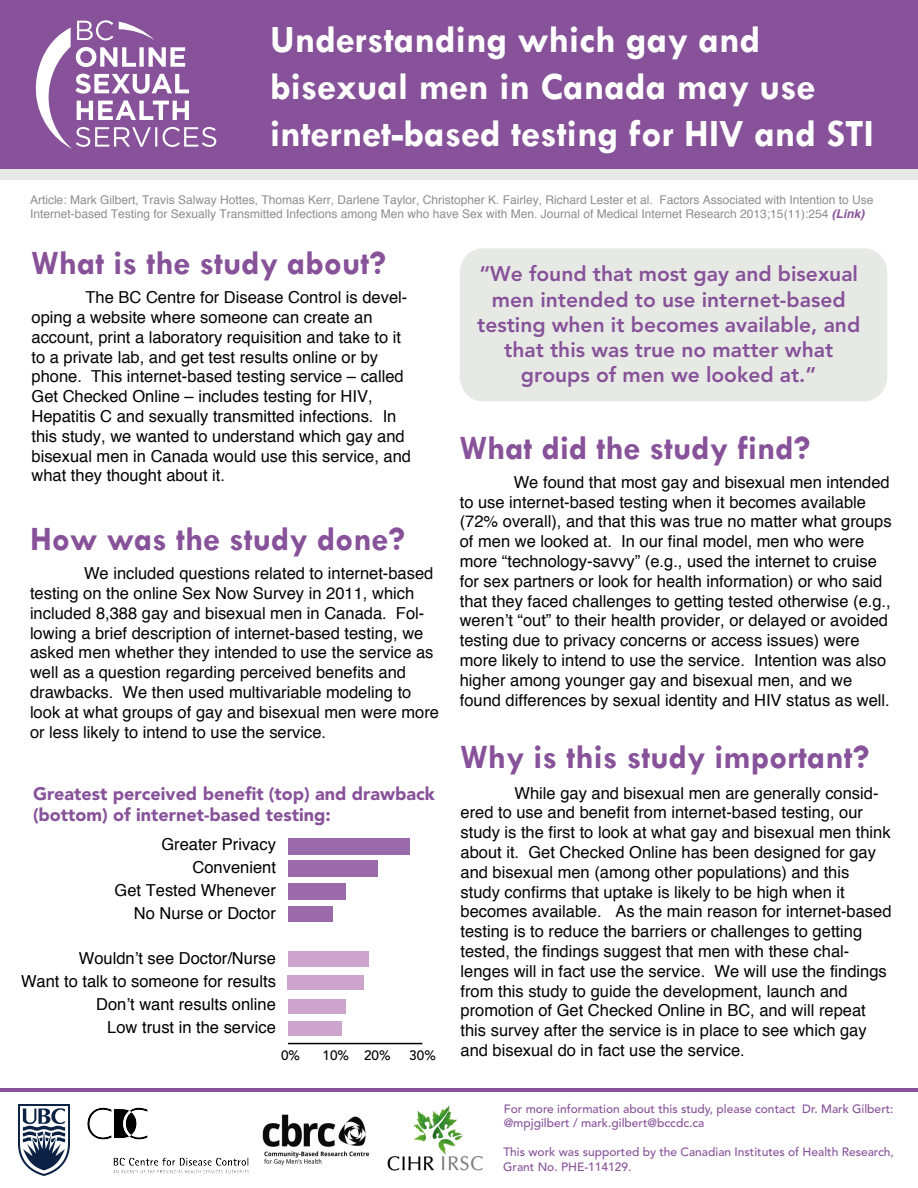
<style>
.page{position:relative;width:918px;height:1188px;background:#fff}
.page>*{position:absolute;margin:0;border:0;box-sizing:border-box;transform-origin:0 0}
.t1{font:700 39px/46.8px "Tw Cen";color:#fff}
.t2{font:700 34.5px "Tw Cen";color:#875299}
.t3{font:800 21px/25.2px "Avenir LT Std";color:#875299;text-align:center}
.t4{font:900 18px/21.6px "Avenir LT Std";color:#875299}
.t5{font:16.5px/19.8px "Helvetica";color:#040305}
.t6{font:16.5px/22.8px "Helvetica";color:#000;text-align:right}
.t7{font:500 13.5px "Avenir LT Std";color:#000}
.t8{font:12px/14.4px "Helvetica";color:#8e8e8e}
.t9{font:500 12px/14.4px "Avenir LT Std";color:#875299}
.s1{font-weight:700;font-style:italic;color:#875299}
</style>
<div class="page">
<img style="left:18px;top:1105px;width:52px;height:70px">
<hr style="left:0;top:1089px;width:918px;height:3px;background:#875299">
<img style="left:387px;top:1107px;width:96px;height:64px">
<svg style="left:87px;top:1107px;width:162px;height:67px"></svg>
<img style="left:262px;top:1114px;width:107px;height:52px">
<div style="left:288px;top:838px;width:121px;height:17px;background:#9a6aaa"></div>
<div style="left:288px;top:861px;width:90px;height:16px;background:#9a6aaa"></div>
<div style="left:288px;top:883px;width:58px;height:17px;background:#9a6aaa"></div>
<div style="left:288px;top:906px;width:45px;height:16px;background:#9a6aaa"></div>
<div style="left:288px;top:951px;width:81px;height:16px;background:#cca4cc"></div>
<div style="left:288px;top:975px;width:76px;height:15px;background:#cca4cc"></div>
<div style="left:288px;top:999px;width:58px;height:15px;background:#cca4cc"></div>
<div style="left:288px;top:1022px;width:53px;height:14px;background:#cca4cc"></div>
<hr style="left:288px;top:1043px;width:134px;height:1px;background:#000">
<div style="left:460px;top:248px;width:427px;height:153px;background:#e7e9e5"></div>
<div style="left:0;top:0;width:918px;height:170px;background:#875299"></div>
<svg style="left:35px;top:20px;width:181px;height:129px"></svg>
<div style="left:0;top:170px;width:918px;height:10px;background:#e7e9e5"></div>
<h1 class="t1" style="left:270px;top:16px;width:606px">Understanding which gay and bisexual men in Canada may use internet-based testing for HIV and STI</h1>
<p class="t8" style="left:30px;top:193px;width:845px">Article: Mark Gilbert, Travis Salway Hottes, Thomas Kerr, Darlene Taylor, Christopher K. Fairley, Richard Lester et al. Factors Associated with Intention to Use<br>Internet-based Testing for Sexually Transmitted Infections among Men who have Sex with Men. Journal of Medical Internet Research 2013;15(11):254 <span class="s1">(Link)</span></p>
<h2 class="t2" style="left:32px;top:243px;width:356px">What is the study about?</h2>
<p class="t5" style="left:32px;top:288px;width:381px;text-indent:54px">The BC Centre for Disease Control is devel&shy;oping a website where someone can create an account, print a laboratory requisition and take to it to a private lab, and get test results online or by phone. This internet-based testing service – called Get Checked Online – includes testing for HIV, Hepatitis C and sexually transmitted infections. In this study, we wanted to understand which gay and bisexual men in Canada would use this service, and what they thought about it.</p>
<h2 class="t2" style="left:30px;top:519px;width:377px">How was the study done?</h2>
<p class="t5" style="left:30px;top:564px;width:411px;text-indent:54px">We included questions related to internet-based testing on the online Sex Now Survey in 2011, which included 8,388 gay and bisexual men in Canada. Fol&shy;lowing a brief description of internet-based testing, we asked men whether they intended to use the service as well as a question regarding perceived benefits and drawbacks. We then used multivariable modeling to look at what groups of gay and bisexual men were more or less likely to intend to use the service.</p>
<p class="t4" style="left:33px;top:782px;width:403px">Greatest perceived benefit (top) and drawback (bottom) of internet-based testing:</p>
<p class="t6" style="left:115px;top:834px;width:163px">Greater Privacy<br>Convenient<br>Get Tested Whenever<br>No Nurse or Doctor</p>
<p class="t6" style="left:21px;top:948px;width:256px">Wouldn’t see Doctor/Nurse<br>Want to talk to someone for results<br>Don’t want results online<br>Low trust in the service</p>
<p class="t7" style="left:281px;top:1048px;width:21px">0%</p>
<p class="t7" style="left:323px;top:1048px;width:70px">10% 20%</p>
<p class="t7" style="left:409px;top:1048px;width:28px">30%</p>
<p class="t3" style="left:477px;top:262px;width:385px">“We found that most gay and bisexual men intended to use internet-based testing when it becomes available, and that this was true no matter what groups of men we looked at.”</p>
<h2 class="t2" style="left:460px;top:427px;width:352px">What did the study find?</h2>
<p class="t5" style="left:460px;top:473px;width:433px;text-indent:54px">We found that most gay and bisexual men intended to use internet-based testing when it becomes available (72% overall), and that this was true no matter what groups of men we looked at. In our final model, men who were more “technology-savvy” (e.g., used the internet to cruise for sex partners or look for health information) or who said that they faced challenges to getting tested otherwise (e.g., weren’t “out” to their health provider, or delayed or avoided testing due to privacy concerns or access issues) were more likely to intend to use the service. Intention was also higher among younger gay and bisexual men, and we found differences by sexual identity and HIV status as well.</p>
<h2 class="t2" style="left:460px;top:736px;width:410px">Why is this study important?</h2>
<p class="t5" style="left:460px;top:783px;width:433px;text-indent:54px">While gay and bisexual men are generally consid&shy;ered to use and benefit from internet-based testing, our study is the first to look at what gay and bisexual men think about it. Get Checked Online has been designed for gay and bisexual men (among other populations) and this study confirms that uptake is likely to be high when it becomes available. As the main reason for internet-based testing is to reduce the barriers or challenges to getting tested, the findings suggest that men with these chal&shy;lenges will in fact use the service. We will use the findings from this study to guide the development, launch and promotion of Get Checked Online in BC, and will repeat this survey after the service is in place to see which gay and bisexual do in fact use the service.</p>
<p class="t9" style="left:504px;top:1102px;width:391px">For more information about this study, please contact Dr. Mark Gilbert: @mpjgilbert / mark.gilbert@bccdc.ca</p>
<p class="t9" style="left:503px;top:1145px;width:392px">This work was supported by the Canadian Institutes of Health Research,<br>Grant No. PHE-114129.</p>
</div>
